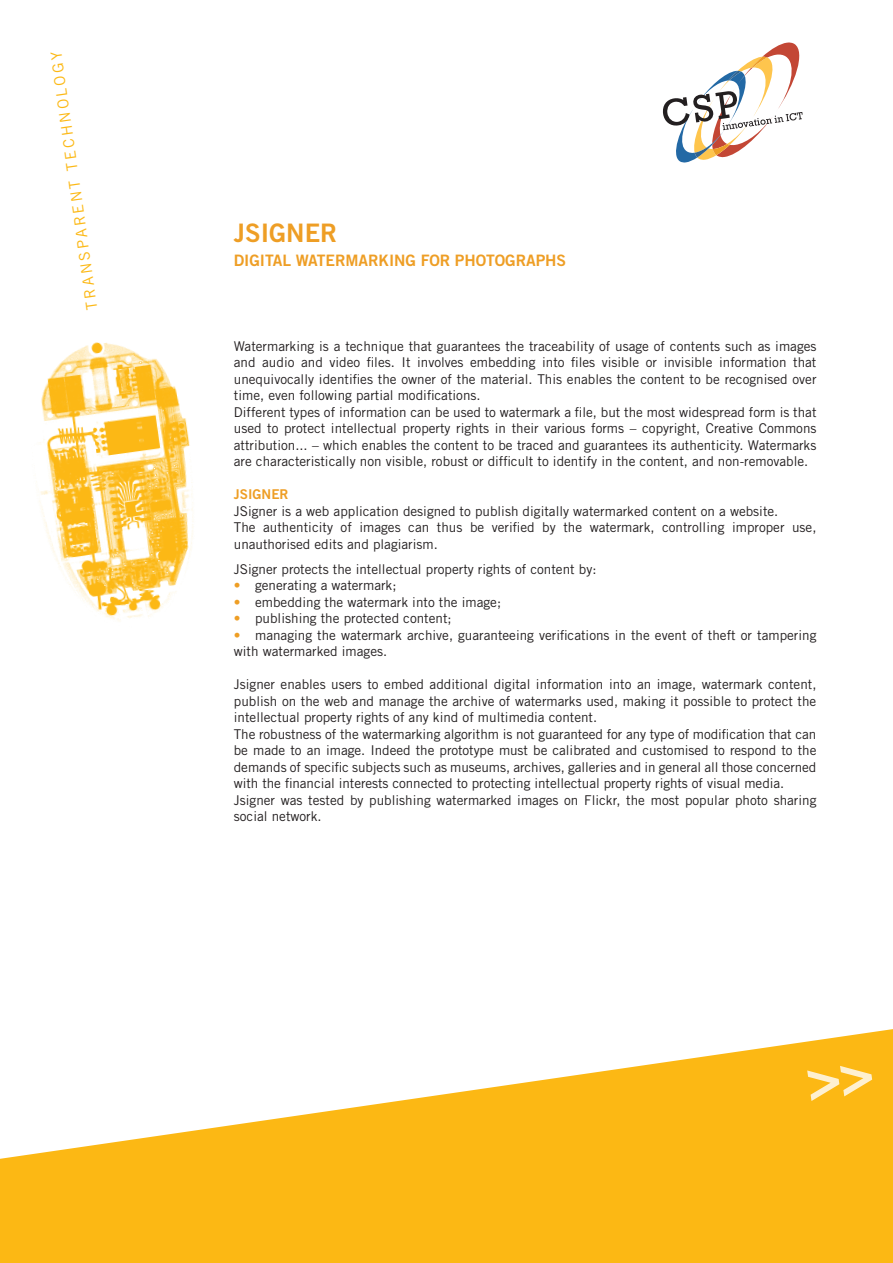
<style>
.page{position:relative;width:893px;height:1263px;background:#fff}
.page>*{position:absolute;margin:0;border:0;box-sizing:border-box;transform-origin:0 0}
.t1{font:25.5px "Trade Gothic Bold Two";color:#ee9e25}
.t2{font:15.75px "Trade Gothic Bold Two";letter-spacing:-.005em;color:#ee9e25}
.t3{font:15px "Trade Gothic";color:#fcb814}
.t4{font:13.5px/16.5px "Trade Gothic";color:#231f20;text-align:justify}
.t5{font:13.5px "Trade Gothic Bold Two";color:#ee9e25}
.s1{color:#ee9e25}
</style>
<div class="page">
<svg style="left:0;top:1029px;width:893px;height:234px;fill:#fcb814"></svg>
<svg style="left:807px;top:1066px;width:65px;height:35px;background:#fcc94d"></svg>
<img style="left:39px;top:342px;width:154px;height:279px">
<svg style="left:662px;top:42px;width:141px;height:121px"></svg>
<p class="t3" style="left:83px;top:311px;width:262px;rotate:-98deg">TRANSPARENT TECHNOLOGY</p>
<p class="t1" style="left:234px;top:217px;width:105px">JSIGNER</p>
<p class="t2" style="left:234px;top:250px;width:334px">DIGITAL WATERMARKING FOR PHOTOGRAPHS</p>
<p class="t4" style="left:234px;top:337px;width:584px">Watermarking is a technique that guarantees the traceability of usage of contents such as images and audio and video files. It involves embedding into files visible or invisible information that unequivocally identifies the owner of the material. This enables the content to be recognised over time, even following partial modifications.</p>
<p class="t4" style="left:234px;top:403px;width:584px">Different types of information can be used to watermark a file, but the most widespread form is that used to protect intellectual property rights in their various forms – copyright, Creative Commons attribution... – which enables the content to be traced and guarantees its authenticity. Watermarks are characteristically non visible, robust or difficult to identify in the content, and non-removable.</p>
<p class="t5" style="left:234px;top:486px;width:56px">JSIGNER</p>
<p class="t4" style="left:234px;top:502px;width:546px">JSigner is a web application designed to publish digitally watermarked content on a website.</p>
<p class="t4" style="left:234px;top:519px;width:584px">The authenticity of images can thus be verified by the watermark, controlling improper use, unauthorised edits and plagiarism.</p>
<p class="t4" style="left:234px;top:560px;width:364px">JSigner protects the intellectual property rights of content by:</p>
<p class="t4" style="left:234px;top:577px;width:164px"><span class="s1">•</span> generating a watermark;</p>
<p class="t4" style="left:234px;top:593px;width:269px"><span class="s1">•</span> embedding the watermark into the image;</p>
<p class="t4" style="left:234px;top:610px;width:219px"><span class="s1">•</span> publishing the protected content;</p>
<p class="t4" style="left:234px;top:626px;width:584px"><span class="s1">•</span> managing the watermark archive, guaranteeing verifications in the event of theft or tampering with watermarked images.</p>
<p class="t4" style="left:234px;top:676px;width:584px">Jsigner enables users to embed additional digital information into an image, watermark content, publish on the web and manage the archive of watermarks used, making it possible to protect the intellectual property rights of any kind of multimedia content.</p>
<p class="t4" style="left:234px;top:725px;width:584px">The robustness of the watermarking algorithm is not guaranteed for any type of modification that can be made to an image. Indeed the prototype must be calibrated and customised to respond to the demands of specific subjects such as museums, archives, galleries and in general all those concerned with the financial interests connected to protecting intellectual property rights of visual media.</p>
<p class="t4" style="left:234px;top:791px;width:584px">Jsigner was tested by publishing watermarked images on Flickr, the most popular photo sharing social network.</p>
</div>
